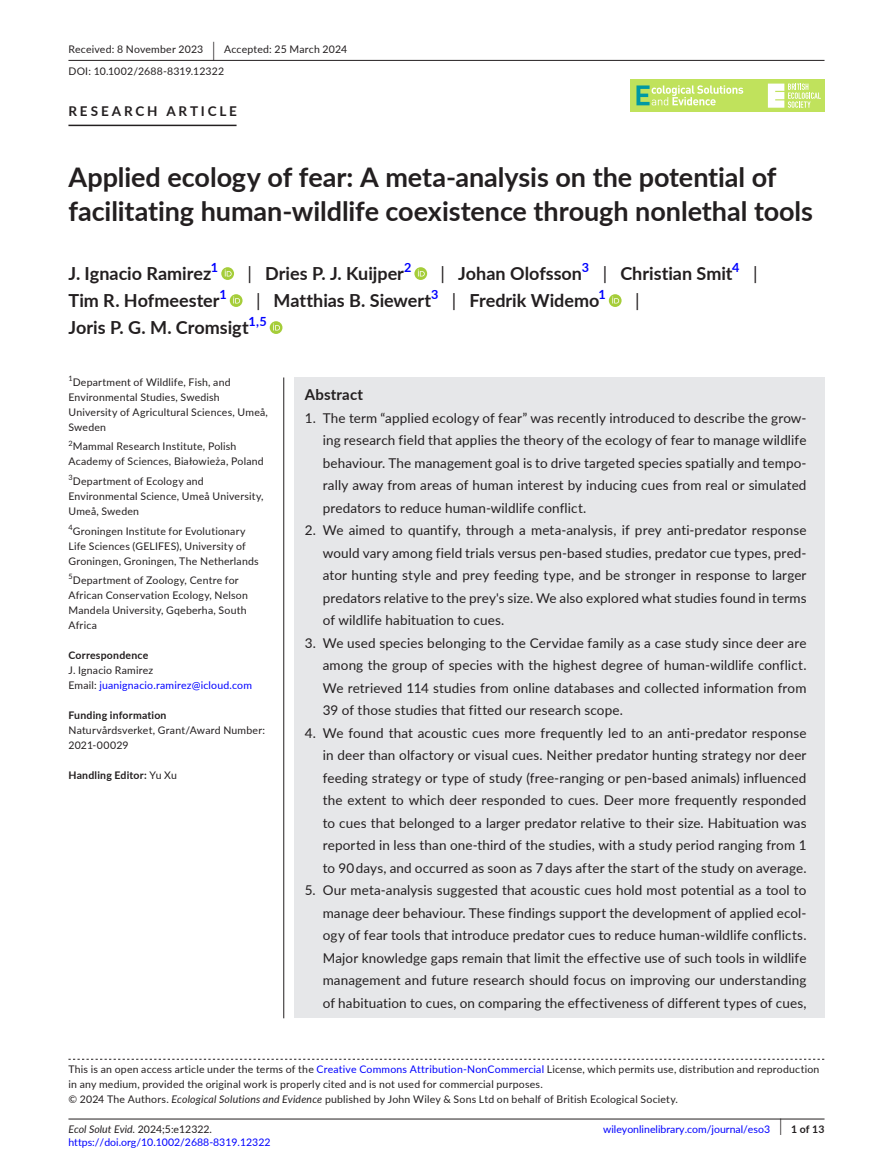
<style>
.page{position:relative;width:893px;height:1174px;background:#fff}
.page>*{position:absolute;margin:0;border:0;box-sizing:border-box;transform-origin:0 0}
.t1{font:700 27px/34.5px "Lato";color:#231f20}
.t2{font:700 18px "Lato";color:#231f20}
.t3{font:18px "Lato";color:#231f20}
.t4{font:700 15px "Lato";letter-spacing:.015em;color:#231f20}
.t5{font:13.5px/22.5px "Lato";letter-spacing:.01em;color:#231f20;text-align:justify}
.t6{font:700 13.5px "Lato";letter-spacing:.21em;color:#231f20}
.t7{font:700 12.6px "Lato";color:#00f}
.t8{font:10.5px/15px "Lato";letter-spacing:.02em;color:#231f20}
.t9{font:10.5px/15px "Lato";color:#00f}
.t10{font:700 10.5px "Lato";letter-spacing:.02em;color:#231f20}
.t11{font:italic 10.5px "Lato";color:#231f20}
.t12{font:7.35px "Lato";color:#231f20}
.s1{font-size:19.65px}
.s2{font-weight:400}
.s3{color:#231f20}
.s4{color:#00f}
.s5{font-style:italic}
.s6{font-style:normal}
.s7{font-weight:400;font-size:17.4px}
</style>
<div class="page">
<hr style="left:68px;top:1118px;width:756px;height:1px;background:#231f20">
<div style="left:630px;top:79px;width:194px;height:33px;background:#c0e25c"></div>
<svg style="left:768px;top:84px;width:53px;height:24px"></svg>
<svg style="left:636px;top:85px;width:107px;height:20px"></svg>
<hr style="left:68px;top:60px;width:756px;height:1px;background:#231f20">
<hr style="left:68px;top:125px;width:169px;height:1px;background:#231f20">
<svg style="left:221px;top:267px;width:13px;height:13px"></svg>
<svg style="left:225px;top:269px;width:7px;height:7px"></svg>
<svg style="left:414px;top:267px;width:13px;height:13px"></svg>
<svg style="left:418px;top:269px;width:7px;height:7px"></svg>
<svg style="left:230px;top:294px;width:13px;height:13px"></svg>
<svg style="left:233px;top:296px;width:7px;height:7px"></svg>
<svg style="left:609px;top:294px;width:13px;height:13px"></svg>
<svg style="left:612px;top:296px;width:7px;height:7px"></svg>
<svg style="left:270px;top:321px;width:12px;height:13px"></svg>
<svg style="left:273px;top:323px;width:7px;height:7px"></svg>
<svg style="left:68px;top:1058px;width:756px;height:1px"></svg>
<div style="left:294px;top:377px;width:530px;height:641px;background:#e6e7e9"></div>
<hr style="left:283px;top:377px;width:1px;height:641px;background:#231f20">
<p class="t8" style="left:68px;top:38px;width:280px;line-height:21.8px">Received: 8 November 2023 <span class="s1">|</span> Accepted: 25 March 2024<br>DOI: 10.1002/2688-8319.12322</p>
<p class="t6" style="left:68px;top:101px;width:170px">RESEARCH ARTICLE</p>
<h1 class="t1" style="left:68px;top:159px;width:746px">Applied ecology of fear: A meta-analysis on the potential of facilitating human-wildlife coexistence through nonlethal tools</h1>
<h2 class="t2" style="left:68px;top:260px;width:144px">J. Ignacio Ramirez</h2>
<p class="t7" style="left:211px;top:258px;width:9px">1</p>
<h2 class="t2" style="left:248px;top:260px;width:158px"><span class="s2">|</span> Dries P. J. Kuijper</h2>
<p class="t7" style="left:404px;top:258px;width:9px">2</p>
<h2 class="t2" style="left:441px;top:260px;width:143px"><span class="s2">|</span> Johan Olofsson</h2>
<p class="t7" style="left:582px;top:258px;width:9px">3</p>
<h2 class="t2" style="left:603px;top:260px;width:131px"><span class="s2">|</span> Christian Smit</h2>
<p class="t7" style="left:732px;top:258px;width:9px">4</p>
<h2 class="t3" style="left:753px;top:260px;width:6px">|</h2>
<h2 class="t2" style="left:68px;top:287px;width:153px">Tim R. Hofmeester</h2>
<p class="t7" style="left:219px;top:285px;width:9px">1</p>
<h2 class="t2" style="left:256px;top:287px;width:177px"><span class="s2">|</span> Matthias B. Siewert</h2>
<p class="t7" style="left:431px;top:285px;width:9px">3</p>
<h2 class="t2" style="left:452px;top:287px;width:149px"><span class="s2">|</span> Fredrik Widemo</h2>
<p class="t7" style="left:598px;top:285px;width:9px">1</p>
<h2 class="t3" style="left:635px;top:287px;width:6px">|</h2>
<h2 class="t2" style="left:68px;top:314px;width:182px">Joris P. G. M. Cromsigt</h2>
<p class="t7" style="left:248px;top:312px;width:20px">1,5</p>
<p class="t12" style="left:68px;top:373px;width:6px">1</p>
<p class="t8" style="left:68px;top:374px;width:201px;text-indent:4px">Department of Wildlife, Fish, and<br>Environmental Studies, Swedish<br>University of Agricultural Sciences, Umeå,<br>Sweden</p>
<p class="t8" style="left:68px;top:439px;width:197px"><sup>2</sup>Mammal Research Institute, Polish<br>Academy of Sciences, Białowieża, Poland</p>
<p class="t8" style="left:68px;top:473px;width:197px"><sup>3</sup>Department of Ecology and<br>Environmental Science, Umeå University,<br>Umeå, Sweden</p>
<p class="t8" style="left:68px;top:523px;width:192px"><sup>4</sup>Groningen Institute for Evolutionary<br>Life Sciences (GELIFES), University of<br>Groningen, Groningen, The Netherlands</p>
<p class="t8" style="left:68px;top:572px;width:181px"><sup>5</sup>Department of Zoology, Centre for<br>African Conservation Ecology, Nelson<br>Mandela University, Gqeberha, South<br>Africa</p>
<p class="t10" style="left:68px;top:647px;width:81px">Correspondence</p>
<p class="t9" style="left:68px;top:662px;width:185px"><span class="s3">J. Ignacio Ramirez<br>Email:</span> juanignacio.ramirez@icloud.com</p>
<p class="t10" style="left:68px;top:707px;width:100px">Funding information</p>
<p class="t8" style="left:68px;top:722px;width:198px">Naturvårdsverket, Grant/Award Number:<br>2021-00029</p>
<p class="t10" style="left:68px;top:767px;width:110px">Handling Editor: <span class="s2">Yu Xu</span></p>
<p class="t4" style="left:305px;top:383px;width:60px">Abstract</p>
<p class="t5" style="left:323px;top:406px;width:485px;text-indent:-18px">1. The term “applied ecology of fear” was recently introduced to describe the grow&shy;ing research field that applies the theory of the ecology of fear to manage wildlife behaviour. The management goal is to drive targeted species spatially and tempo&shy;rally away from areas of human interest by inducing cues from real or simulated predators to reduce human-wildlife conflict.</p>
<p class="t5" style="left:323px;top:518px;width:485px;text-indent:-18px">2. We aimed to quantify, through a meta-analysis, if prey anti-predator response would vary among field trials versus pen-based studies, predator cue types, pred&shy;ator hunting style and prey feeding type, and be stronger in response to larger predators relative to the prey's size. We also explored what studies found in terms of wildlife habituation to cues.</p>
<p class="t5" style="left:323px;top:631px;width:485px;text-indent:-18px">3. We used species belonging to the Cervidae family as a case study since deer are among the group of species with the highest degree of human-wildlife conflict.<br>We retrieved 114 studies from online databases and collected information from 39 of those studies that fitted our research scope.</p>
<p class="t5" style="left:323px;top:721px;width:485px;text-indent:-18px">4. We found that acoustic cues more frequently led to an anti-predator response in deer than olfactory or visual cues. Neither predator hunting strategy nor deer feeding strategy or type of study (free-ranging or pen-based animals) influenced the extent to which deer responded to cues. Deer more frequently responded to cues that belonged to a larger predator relative to their size. Habituation was reported in less than one-third of the studies, with a study period ranging from 1 to 90 days, and occurred as soon as 7 days after the start of the study on average.</p>
<p class="t5" style="left:323px;top:878px;width:485px;text-indent:-18px">5. Our meta-analysis suggested that acoustic cues hold most potential as a tool to manage deer behaviour. These findings support the development of applied ecol&shy;ogy of fear tools that introduce predator cues to reduce human-wildlife conflicts.<br>Major knowledge gaps remain that limit the effective use of such tools in wildlife management and future research should focus on improving our understanding of habituation to cues, on comparing the effectiveness of different types of cues,</p>
<p class="t8" style="left:68px;top:1061px;width:752px">This is an open access article under the terms of the <span class="s4">Creative Commons Attribution-NonCommercial</span> License, which permits use, distribution and reproduction in any medium, provided the original work is properly cited and is not used for commercial purposes.<br>© 2024 The Authors. <span class="s5">Ecological Solutions and Evidence</span> published by John Wiley &amp; Sons Ltd on behalf of British Ecological Society.</p>
<p class="t11" style="left:68px;top:1121px;width:145px">Ecol Solut Evid. <span class="s6">2024;5:e12322.</span></p>
<p class="t10" style="left:779px;top:1121px;width:46px"><span class="s7">|</span> 1 of 13</p>
<p class="t9" style="left:68px;top:1134px;width:204px">https://doi.org/10.1002/2688-8319.12322</p>
<p class="t9" style="left:603px;top:1121px;width:168px">wileyonlinelibrary.com/journal/eso3</p>
</div>
